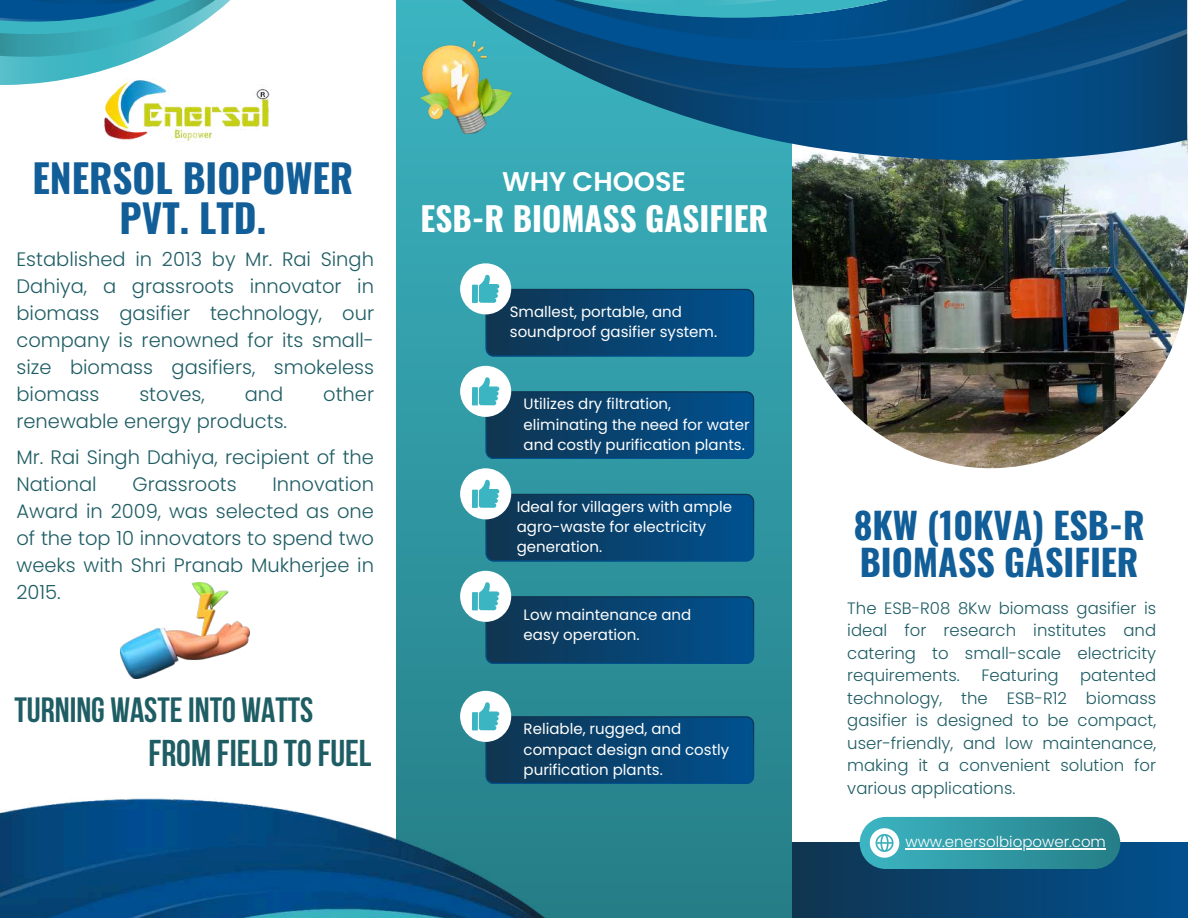
<style>
.page{position:relative;width:1188px;height:918px;background:#fff}
.page>*{position:absolute;margin:0;border:0;box-sizing:border-box;transform-origin:0 0}
.t1{font:700 39px "Oswald";color:#115e98}
.t2{font:700 37.2px "Bebas Neue";color:#1e5d64}
.t3{font:700 36px/37.2px "Oswald";color:#115e98}
.t4{font:700 34.95px "Bebas Neue";color:#1e5d64}
.t5{font:700 33px "Oswald";color:#fff}
.t6{font:600 27px "Poppins";color:#fff}
.t7{font:300 19.5px/27px "Poppins";color:#1e5d64;text-align:justify}
.t8{font:300 16.5px/22.5px "Poppins";color:#1e5d64;text-align:justify}
.t9{font:15px/20.2px "Poppins";color:#fff}
.t10{font:300 15px "Poppins";color:#fff}
</style>
<div class="page">
<img style="left:792px;top:124px;width:396px;height:344px">
<div style="left:396px;top:0;width:396px;height:918px;background:linear-gradient(to bottom,#3bb4c1,#257d86)"></div>
<svg style="left:431px;top:0;width:756px;height:218px;background:#438e93"></svg>
<svg style="left:443px;top:0;width:744px;height:213px;background:#559599"></svg>
<svg style="left:485px;top:6px;width:702px;height:166px;background:#236f94"></svg>
<svg style="left:491px;top:0;width:591px;height:80px;background:#0b5789"></svg>
<svg style="left:0;top:0;width:230px;height:85px"></svg>
<div style="left:792px;top:843px;width:396px;height:75px;background:linear-gradient(to right,#103550,#01508e)"></div>
<svg style="left:860px;top:817px;width:260px;height:52px;background:#3e9ea9"></svg>
<div style="left:460px;top:263px;width:51px;height:52px;background:#fff;border-radius:50%"></div>
<svg style="left:472px;top:275px;width:282px;height:81px;background:#1a5d82"></svg>
<div style="left:460px;top:366px;width:51px;height:51px;background:#fff;border-radius:50%"></div>
<svg style="left:472px;top:377px;width:282px;height:82px;background:#195c81"></svg>
<div style="left:460px;top:468px;width:51px;height:51px;background:#fff;border-radius:50%"></div>
<svg style="left:472px;top:480px;width:282px;height:81px;background:#195b80"></svg>
<div style="left:460px;top:571px;width:51px;height:51px;background:#fff;border-radius:50%"></div>
<svg style="left:472px;top:582px;width:282px;height:82px;background:#185a7f"></svg>
<img style="left:121px;top:583px;width:128px;height:95px">
<img style="left:101px;top:79px;width:168px;height:63px">
<img style="left:420px;top:42px;width:91px;height:92px">
<div style="left:460px;top:691px;width:51px;height:51px;background:#fff;border-radius:50%"></div>
<svg style="left:472px;top:702px;width:282px;height:82px;background:#186087"></svg>
<hr style="left:906px;top:849px;width:200px;height:1px;background:#fff">
<img style="left:0;top:730px;width:612px;height:188px">
<h1 class="t1" style="left:32px;top:147px;width:322px">ENERSOL BIOPOWER</h1>
<h3 class="t6" style="left:502px;top:162px;width:185px">WHY CHOOSE</h3>
<h1 class="t1" style="left:120px;top:188px;width:148px">PVT. LTD.</h1>
<p class="t7" style="left:16px;top:246px;width:359px">Established in 2013 by Mr. Rai Singh Dahiya, a grassroots innovator in biomass gasifier technology, our company is renowned for its small&shy;size biomass gasifiers, smokeless biomass</p>
<h3 class="t5" style="left:421px;top:193px;width:349px">ESB-R BIOMASS GASIFIER</h3>
<p class="t9" style="left:510px;top:302px;width:209px">Smallest, portable, and soundproof gasifier system.</p>
<p class="t7" style="left:139px;top:381px;width:67px">stoves,</p>
<p class="t7" style="left:245px;top:381px;width:40px">and</p>
<p class="t7" style="left:323px;top:381px;width:52px">other</p>
<p class="t7" style="left:16px;top:403px;width:359px;line-height:35.5px">renewable energy products.<br>Mr. Rai Singh Dahiya, recipient of the</p>
<p class="t7" style="left:16px;top:470px;width:82px">National</p>
<p class="t7" style="left:133px;top:470px;width:106px">Grassroots</p>
<p class="t9" style="left:524px;top:394px;width:228px">Utilizes dry filtration, eliminating the need for water and costly purification plants.</p>
<p class="t7" style="left:16px;top:470px;width:359px;text-indent:256px">Innovation Award in 2009, was selected as one of the top 10 innovators to spend two weeks with Shri Pranab Mukherjee in 2015.</p>
<p class="t9" style="left:517px;top:497px;width:217px">Ideal for villagers with ample agro-waste for electricity generation.</p>
<h3 class="t4" style="left:14px;top:696px;width:301px">TURNING WASTEINTO WATTS</h3>
<h2 class="t2" style="left:149px;top:738px;width:224px">FROM FIELD TOFUEL</h2>
<p class="t9" style="left:524px;top:605px;width:169px">Low maintenance and easy operation.</p>
<p class="t9" style="left:524px;top:719px;width:207px">Reliable, rugged, and compact design and costly purification plants.</p>
<h3 class="t3" style="left:854px;top:505px;width:292px">8KW (10KVA) ESB-R<br>BIOMASS GASIFIER</h3>
<p class="t8" style="left:847px;top:597px;width:310px">The ESB-R08 8Kw biomass gasifier is ideal for research institutes and catering to small-scale electricity requirements.</p>
<p class="t8" style="left:981px;top:664px;width:79px">Featuring</p>
<p class="t8" style="left:847px;top:664px;width:310px;text-indent:233px">patented technology, the ESB-R12 biomass gasifier is designed to be compact, user-friendly, and low maintenance, making it a convenient solution for various applications.</p>
<p class="t10" style="left:906px;top:832px;width:202px">www.enersolbiopower.com</p>
</div>
